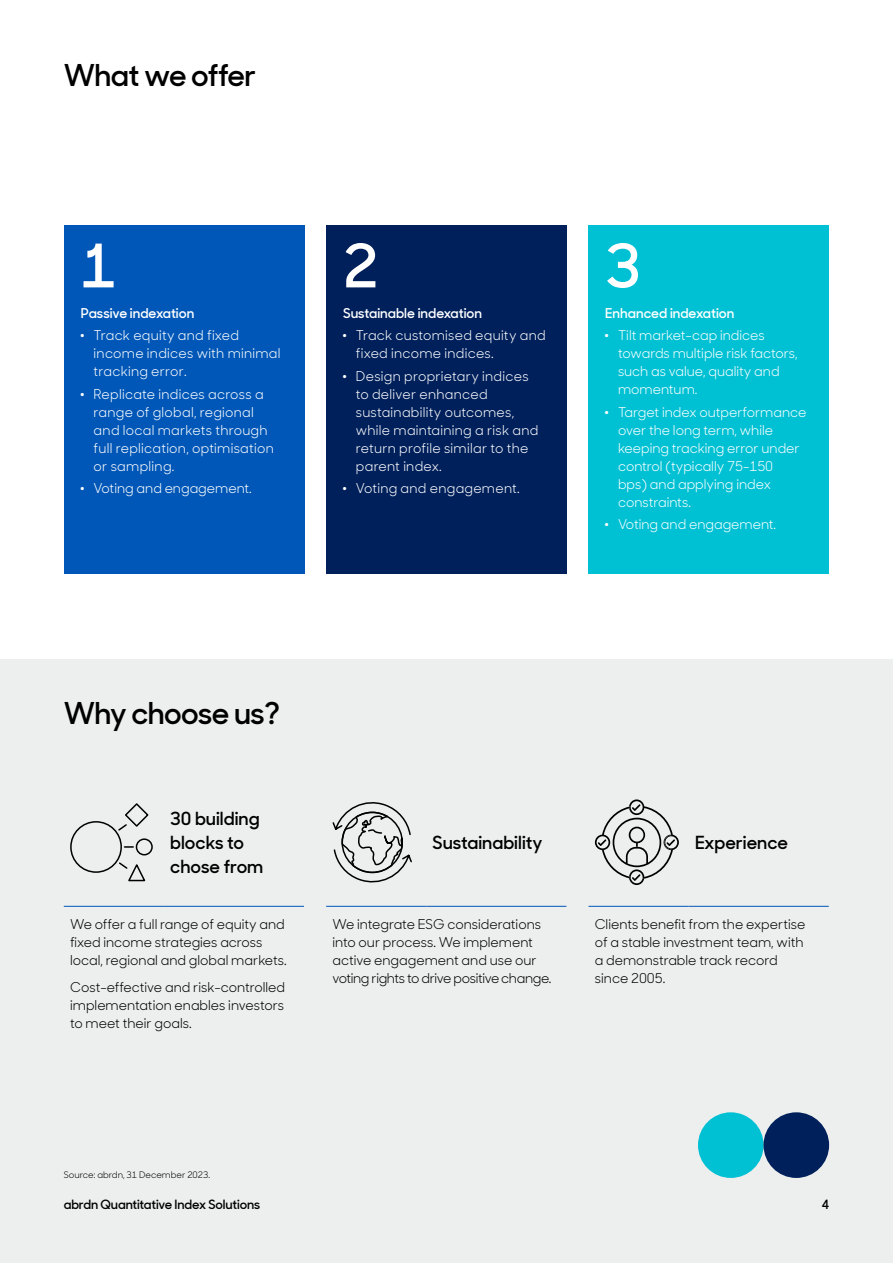
<style>
.page{position:relative;width:893px;height:1263px;background:#fff}
.page>*{position:absolute;margin:0;border:0;box-sizing:border-box;transform-origin:0 0}
.t1{font:600 60px "Sharp Sans Display No 1";color:#fff}
.t2{font:600 30px "Sharp Sans Display No 1";letter-spacing:-.02em;color:#000}
.t3{font:600 18px/24px "Sharp Sans Display No 1";color:#000}
.t4{font:13.5px/18px "Sharp Sans Display No 1";letter-spacing:.02em;color:#fff}
.t5{font:13.5px/18px "Sharp Sans Display No 1";color:#000}
.t6{font:13.5px/18px "Sharp Sans Display No 1";color:#fff}
.t7{font:600 12.75px "Sharp Sans Display No 1";letter-spacing:-.01em;color:#000}
.t8{font:9px "Sharp Sans Display No 1";color:#000}
.s1{font-weight:600}
</style>
<div class="page">
<div style="left:0;top:659px;width:893px;height:604px;background:#edeeee"></div>
<div style="left:64px;top:225px;width:241px;height:349px;background:#0057b7"></div>
<div style="left:326px;top:225px;width:241px;height:349px;background:#00205b"></div>
<div style="left:588px;top:225px;width:241px;height:349px;background:#00c1d4"></div>
<hr style="left:64px;top:906px;width:100px;height:1px;background:#0057b7">
<hr style="left:164px;top:906px;width:140px;height:1px;background:#0057b7">
<hr style="left:326px;top:906px;width:100px;height:1px;background:#0057b7">
<hr style="left:426px;top:906px;width:140px;height:1px;background:#0057b7">
<hr style="left:588px;top:906px;width:101px;height:1px;background:#0057b7">
<hr style="left:689px;top:906px;width:140px;height:1px;background:#0057b7">
<div style="left:70px;top:821px;width:52px;height:52px;border:2px solid #000;border-radius:50%"></div>
<svg style="left:117px;top:803px;width:36px;height:79px"></svg>
<svg style="left:332px;top:802px;width:80px;height:81px"></svg>
<svg style="left:595px;top:799px;width:84px;height:86px"></svg>
<div style="left:698px;top:1112px;width:66px;height:66px;background:#00c1d4;border-radius:50%"></div>
<div style="left:763px;top:1112px;width:66px;height:66px;background:#00205b;border-radius:50%"></div>
<h2 class="t2" style="left:64px;top:52px;width:194px">What we offer</h2>
<h1 class="t1" style="left:81px;top:219px;width:37px">1</h1>
<p class="t4" style="left:81px;top:301px;width:160px;line-height:22.2px"><span class="s1">Passive indexation<br></span><sup>.</sup> Track equity and fixed</p>
<p class="t4" style="left:94px;top:343px;width:188px">income indices with minimal tracking error.</p>
<p class="t4" style="left:94px;top:384px;width:182px;text-indent:-13px"><sup>.</sup> Replicate indices across a range of global, regional and local markets through full replication, optimisation or sampling.</p>
<p class="t6" style="left:81px;top:478px;width:172px"><sup>.</sup> Voting and engagement.</p>
<h1 class="t1" style="left:343px;top:219px;width:37px">2</h1>
<p class="t4" style="left:343px;top:301px;width:204px;line-height:22.2px"><span class="s1">Sustainable indexation<br></span><sup>.</sup> Track customised equity and</p>
<p class="t4" style="left:343px;top:341px;width:187px;line-height:22.2px;text-indent:13px">fixed income indices.<br><sup>.</sup> Design proprietary indices</p>
<p class="t4" style="left:356px;top:384px;width:184px">to deliver enhanced sustainability outcomes, while maintaining a risk and return profile similar to the parent index.</p>
<p class="t4" style="left:343px;top:478px;width:178px"><sup>.</sup> Voting and engagement.</p>
<h1 class="t1" style="left:605px;top:219px;width:37px">3</h1>
<p class="t6" style="left:605px;top:301px;width:161px;line-height:22.2px"><span class="s1">Enhanced indexation<br></span><sup>.</sup> Tilt market-cap indices</p>
<p class="t6" style="left:618px;top:343px;width:181px">towards multiple risk factors, such as value, quality and momentum.</p>
<p class="t6" style="left:618px;top:402px;width:190px;text-indent:-13px"><sup>.</sup> Target index outperformance over the long term, while keeping tracking error under control (typically 75-150<br>bps) and applying index constraints.</p>
<p class="t6" style="left:605px;top:514px;width:172px"><sup>.</sup> Voting and engagement.</p>
<h2 class="t2" style="left:64px;top:690px;width:218px">Why choose us?</h2>
<h3 class="t3" style="left:170px;top:805px;width:95px">30 building blocks to chose from</h3>
<p class="t5" style="left:70px;top:914px;width:218px">We offer a full range of equity and fixed income strategies across local, regional and global markets.</p>
<p class="t5" style="left:70px;top:977px;width:217px;text-align:justify">Cost-effective and risk-controlled implementation enables investors to meet their goals.</p>
<h3 class="t3" style="left:433px;top:829px;width:111px">Sustainability</h3>
<h3 class="t3" style="left:695px;top:829px;width:95px">Experience</h3>
<p class="t5" style="left:333px;top:914px;width:220px">We integrate ESG considerations into our process. We implement active engagement and use our voting rights to drive positive change.</p>
<p class="t5" style="left:595px;top:914px;width:212px">Clients benefit from the expertise of a stable investment team, with a demonstrable track record since 2005.</p>
<p class="t8" style="left:64px;top:1167px;width:148px">Source: abrdn, 31 December 2023.</p>
<p class="t7" style="left:64px;top:1194px;width:198px">abrdn Quantitative Index Solutions</p>
<p class="t7" style="left:822px;top:1194px;width:9px">4</p>
</div>
